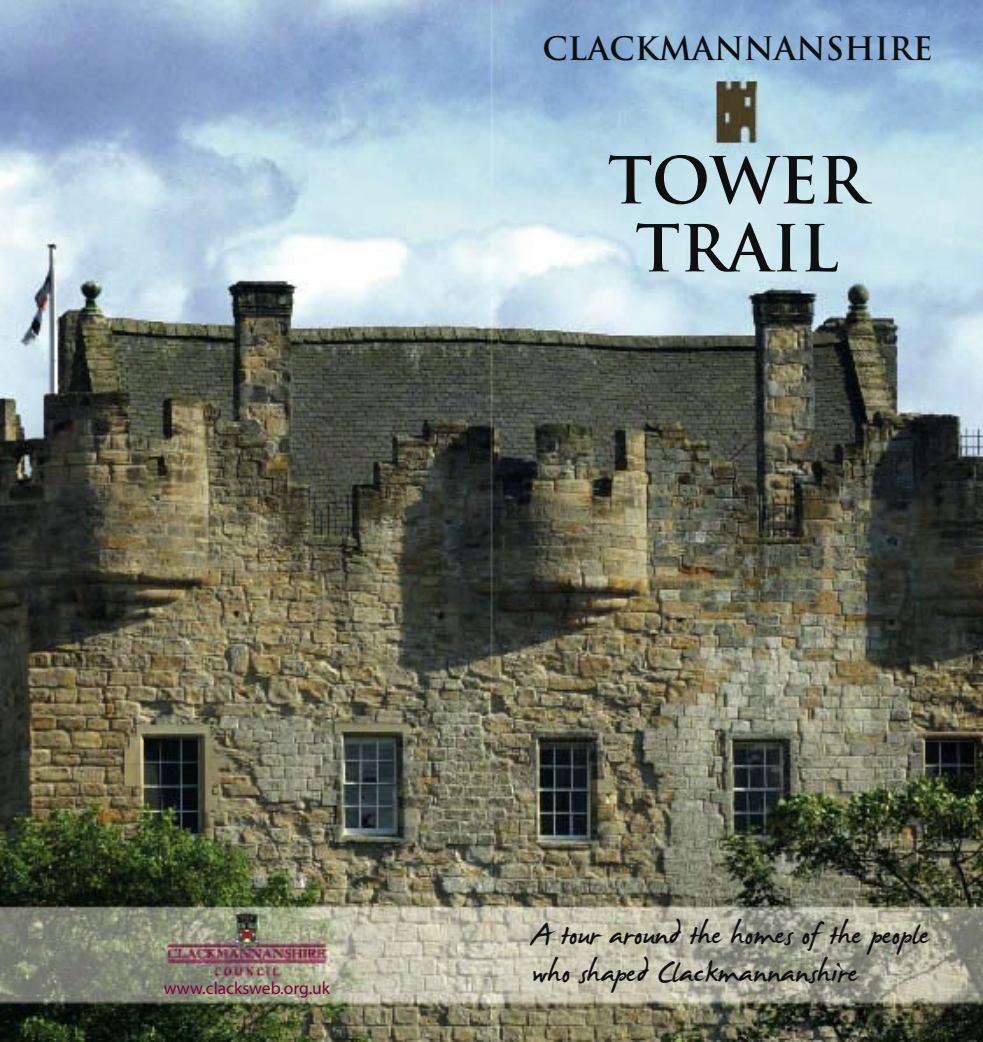
<style>
.page{position:relative;width:983px;height:1042px;background:#fff}
.page>*{position:absolute;margin:0;border:0;box-sizing:border-box;transform-origin:0 0}
.t1{font:700 63px "Trajan Pro";color:#0f0f0f}
.t2{font:49px/38.5px "James Fajardo";color:#0f0f0f}
.t3{font:700 31.5px "Trajan Pro";color:#0f0f0f}
.t4{font:17.5px "Myriad Pro";color:#7c003a}
</style>
<div class="page">
<img style="left:0;top:0;width:982px;height:1041px">
<p class="t3" style="left:542px;top:29px;width:391px">CLACKMANNANSHIRE</p>
<p class="t1" style="left:607px;top:141px;width:260px">TOWER</p>
<p class="t1" style="left:635px;top:209px;width:204px">TRAIL</p>
<p class="t4" style="left:164px;top:978px;width:168px">www.clacksweb.org.uk</p>
<p class="t2" style="left:531px;top:918px;width:399px">A tour around the homes of the people who shaped Clackmannanshire</p>
</div>
